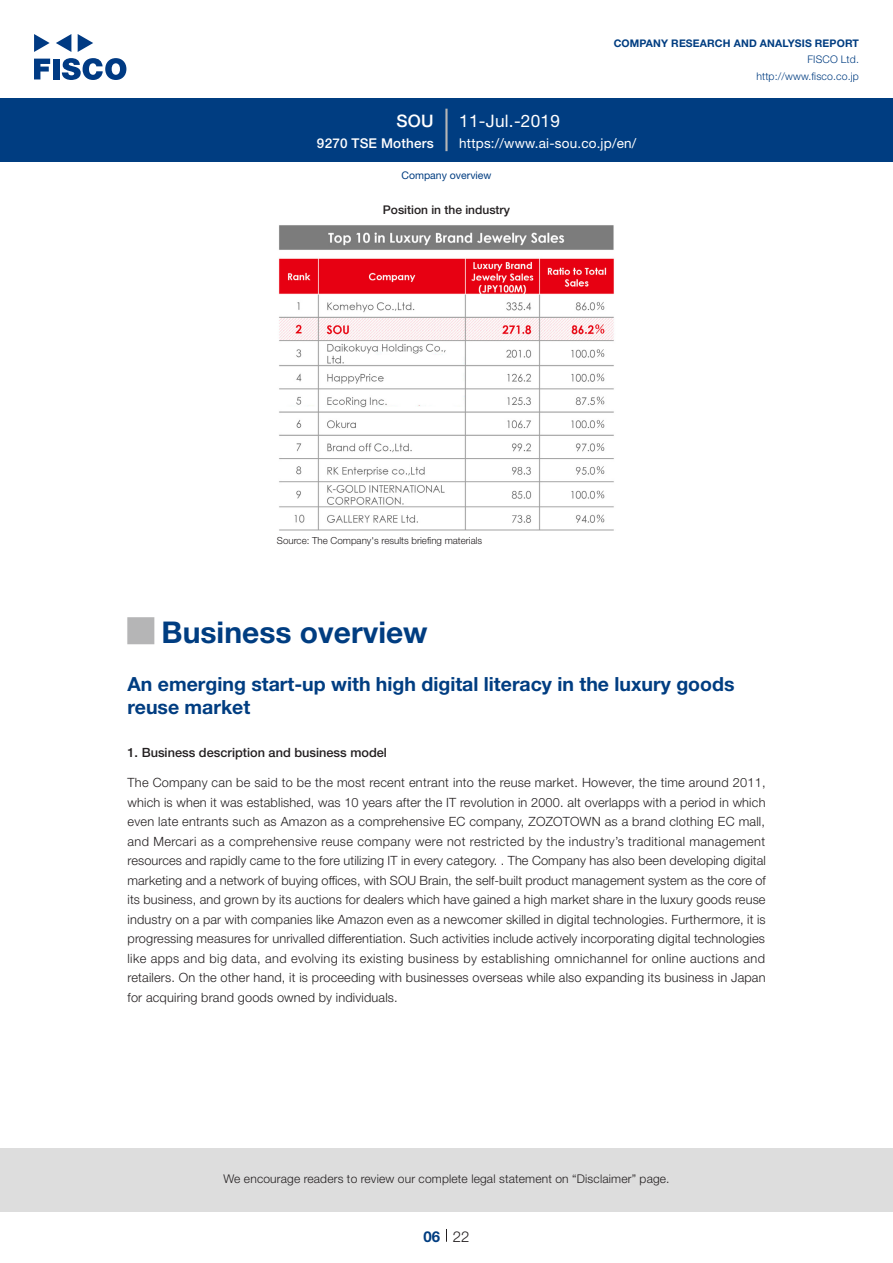
<style>
.page{position:relative;width:893px;height:1263px;background:#fff}
.page>*{position:absolute;margin:0;border:0;box-sizing:border-box;transform-origin:0 0}
.t1{font:700 30px "Helvetica Neue LT Std";color:#003d81}
.t2{font:700 27px "Koz Go Pro";color:#b5b5b6}
.中タイトル_e{font:700 19.5px/22.5px "Helvetica Neue LT Std";color:#003d81}
.t3{font:17.25px "Helvetica Neue LT Std";letter-spacing:.015em;color:#fff}
.t4{font:500 17.25px "Helvetica Neue LT Std";color:#fff}
.t5{font:300 15px "Helvetica Neue LT Std";color:#231f20}
.t6{font:700 15px "Helvetica Neue LT Std";color:#003d81}
.t7{font:13.5px "Helvetica Neue LT Std";letter-spacing:.015em;color:#fff}
.t8{font:500 13.5px "Helvetica Neue LT Std";letter-spacing:.015em;color:#fff}
.本文_e{font:300 12.75px/19.5px "Helvetica Neue LT Std";letter-spacing:.015em;color:#231f20;text-align:justify}
.小タイトル_e{font:500 12.75px "Helvetica Neue LT Std";color:#231f20}
.t9{font:300 12px "Helvetica Neue LT Std";letter-spacing:.015em;color:#231f20}
.チャートタイトル_e{font:500 12px "Helvetica Neue LT Std";color:#231f20}
.t10{font:700 10.5px "Helvetica Neue LT Std";letter-spacing:.015em;color:#003d81}
.t11{font:300 10.5px/16.5px "Helvetica Neue LT Std";letter-spacing:.015em;color:#003d81;text-align:right}
.ヘッダー_e{font:10.5px "Helvetica Neue LT Std";color:#003d81}
.表組み基本スタイル_en{font:300 9.75px "Helvetica Neue LT Std";color:#231f20}
</style>
<div class="page">
<div style="left:0;top:1148px;width:893px;height:64px;background:#ddd"></div>
<svg style="left:34px;top:59px;width:16px;height:20px"></svg>
<div style="left:53px;top:59px;width:6px;height:20px;background:#003a83"></div>
<svg style="left:62px;top:58px;width:64px;height:22px"></svg>
<svg style="left:34px;top:34px;width:16px;height:18px"></svg>
<svg style="left:78px;top:34px;width:15px;height:18px"></svg>
<svg style="left:56px;top:34px;width:15px;height:18px"></svg>
<div style="left:0;top:98px;width:893px;height:64px;background:#003d81"></div>
<hr style="left:445px;top:109px;width:3px;height:42px;background:#b5b5b6">
<svg style="left:446px;top:1229px;width:1px;height:13px"></svg>
<img style="left:278px;top:225px;width:336px;height:306px">
<h3 class="t4" style="left:396px;top:110px;width:39px">SOU</h3>
<p class="t8" style="left:317px;top:135px;width:118px">9270 TSE Mothers</p>
<h3 class="t3" style="left:459px;top:110px;width:102px">11-Jul.-2019</h3>
<p class="t10" style="left:614px;top:37px;width:247px">COMPANY RESEARCH AND ANALYSIS REPORT</p>
<p class="t11" style="left:756px;top:51px;width:104px">FISCO Ltd. http://www.fisco.co j p.</p>
<p class="t7" style="left:459px;top:135px;width:179px">https://www.ai-sou.co j p. /en/</p>
<p class="ヘッダー_e" style="left:401px;top:169px;width:92px">Company overview</p>
<p class="チャートタイトル_e" style="left:383px;top:203px;width:129px">Position in the industry</p>
<p class="表組み基本スタイル_en" style="left:277px;top:534px;width:207px">Source: The Company s' results briefing materials</p>
<p class="t2" style="left:128px;top:614px;width:28px">█</p>
<p class="中タイトル_e" style="left:128px;top:673px;width:608px">An emerging start-up with high digital literacy in the luxury goods reuse market</p>
<p class="小タイトル_e" style="left:128px;top:745px;width:261px">1. Business description and business model</p>
<p class="本文_e" style="left:128px;top:772px;width:640px">The Company can be said to be the most recent entrant into the reuse market. However, the time around 2011, which is when it was established, was 10 years after the IT revolution in 2000. aIt overlapps with a period in which even late entrants such as Amazon as a comprehensive EC company, ZOZOTOWN as a brand clothing EC mall, and Mercari as a comprehensive reuse company were not restricted by the industry s’ traditional management resources and rapidly came to the fore utilizing IT in every category .. The Company has also been developing digital marketing and a network of buying offices, with SOU Brain, the self-built product management system as the core of its business, and grown by its auctions for dealers which have gained a high market share in the luxury goods reuse industry on a par with companies like Amazon even as a newcomer skilled in digital technologies. Furthermore isit, progressing measures for unrivalled differentiation. Such activities include actively incorporating digital technologies like apps and big data, and evolving its existing business by establishing omnichannel for online auctions and retailers. On the other hand isit, proceeding with businesses overseas while also expanding its business in Japan for acquiring brand goods owned by individuals.</p>
<p class="t1" style="left:162px;top:613px;width:268px">Business overview</p>
<p class="t9" style="left:223px;top:1171px;width:448px">We encourage readers to review our complete legal statement on “Disclaimer” page.</p>
<p class="t6" style="left:423px;top:1227px;width:18px">06</p>
<p class="t5" style="left:453px;top:1227px;width:18px">22</p>
</div>
